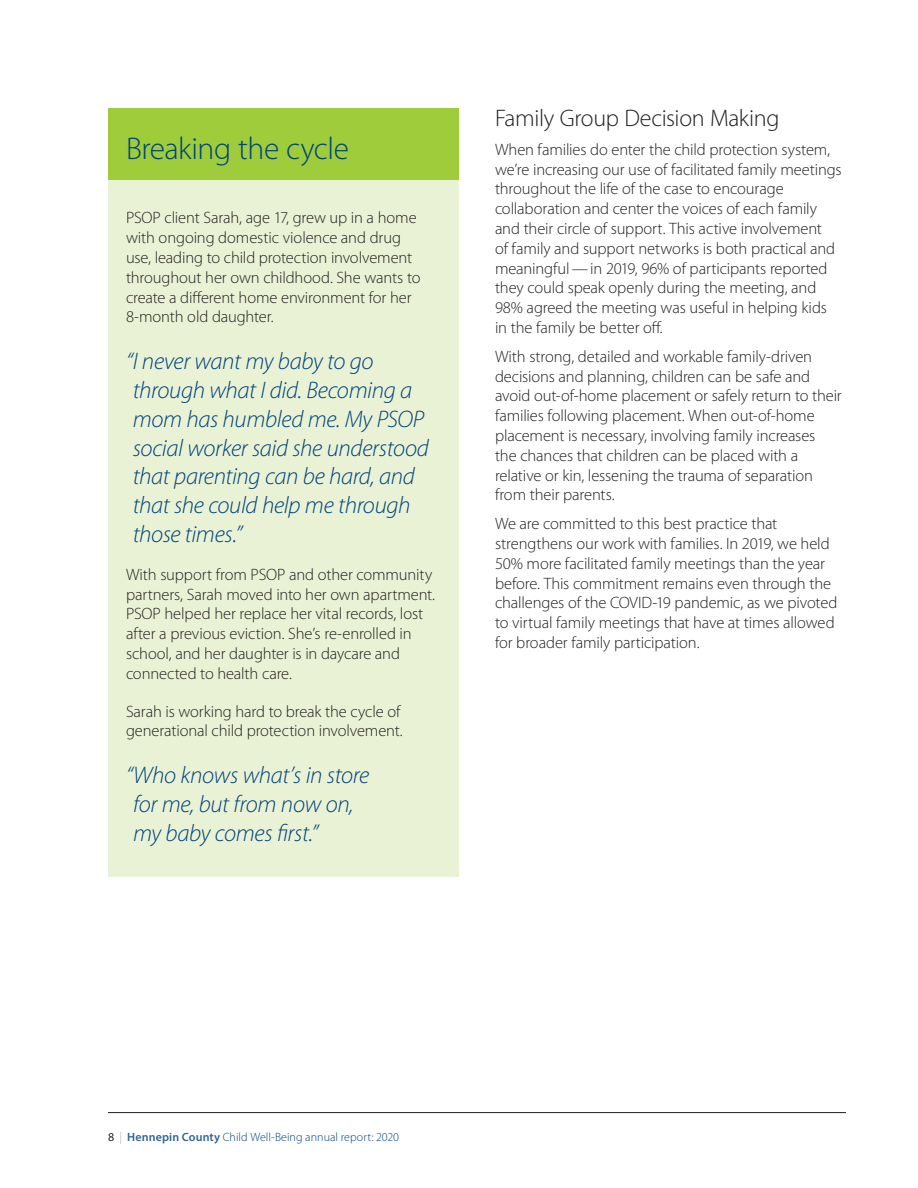
<style>
.page{position:relative;width:918px;height:1188px;background:#fff}
.page>*{position:absolute;margin:0;border:0;box-sizing:border-box;transform-origin:0 0}
.Sub_subhead{font:300 31.5px "Myriad Pro";letter-spacing:-.015em;color:#00447c}
.t1{font:italic 300 24px/28.8px "Myriad Pro";letter-spacing:-.015em;color:#00447c}
.Sub_subhead-2{font:300 24px "Myriad Pro";letter-spacing:-.015em;color:#231f20}
.t2{font:300 16.5px/19.8px "Myriad Pro";letter-spacing:-.01em;color:#231f20}
.t3{font:300 12px "Myriad Pro";color:#00447c}
.s1{font-weight:400;color:#231f20}
.s2{color:#adafb1}
.s3{font-weight:600;color:#306396}
</style>
<div class="page">
<hr style="left:108px;top:1112px;width:738px;height:1px;background:#231f20">
<div style="left:108px;top:108px;width:351px;height:769px;background:#eaf2d5"></div>
<div style="left:108px;top:108px;width:351px;height:72px;background:#9fcc3b"></div>
<p class="Sub_subhead" style="left:126px;top:131px;width:225px">Breaking the cycle</p>
<p class="t2" style="left:126px;top:208px;width:296px">PSOP client Sarah, age 17, grew up in a home with ongoing domestic violence and drug use, leading to child protection involvement throughout her own childhood. She wants to create a different home environment for her 8-month old daughter.</p>
<p class="t1" style="left:126px;top:347px;width:305px">“I never want my baby to go through what I did. Becoming a mom has humbled me. My PSOP social worker said she understood that parenting can be hard, and that she could help me through those times.”</p>
<p class="t2" style="left:126px;top:565px;width:311px">With support from PSOP and other community partners, Sarah moved into her own apartment.<br>PSOP helped her replace her vital records, lost after a previous eviction. She’s re-enrolled in school, and her daughter is in daycare and connected to health care.</p>
<p class="t2" style="left:126px;top:702px;width:278px">Sarah is working hard to break the cycle of generational child protection involvement.</p>
<p class="t1" style="left:126px;top:761px;width:245px">“Who knows what’s in store for me, but from now on, my baby comes first.”</p>
<p class="Sub_subhead-2" style="left:495px;top:105px;width:286px">Family Group Decision Making</p>
<p class="t2" style="left:495px;top:140px;width:348px">When families do enter the child protection system, we’re increasing our use of facilitated family meetings throughout the life of the case to encourage collaboration and center the voices of each family and their circle of support. This active involvement<br>of family and support networks is both practical and meaningful—in 2019, 96% of participants reported they could speak openly during the meeting, and 98% agreed the meeting was useful in helping kids in the family be better off.</p>
<p class="t2" style="left:495px;top:347px;width:348px">With strong, detailed and workable family-driven decisions and planning, children can be safe and avoid out-of-home placement or safely return to their families following placement. When out-of-home placement is necessary, involving family increases<br>the chances that children can be placed with a relative or kin, lessening the trauma of separation from their parents.</p>
<p class="t2" style="left:495px;top:514px;width:344px">We are committed to this best practice that strengthens our work with families. In 2019, we held 50% more facilitated family meetings than the year before. This commitment remains even through the challenges of the COVID-19 pandemic, as we pivoted to virtual family meetings that have at times allowed for broader family participation.</p>
<p class="t3" style="left:108px;top:1131px;width:293px"><span class="s1">8</span> <span class="s2">|</span> <span class="s3">Hennepin County</span> Child Well-Being annual report: 2020</p>
</div>
